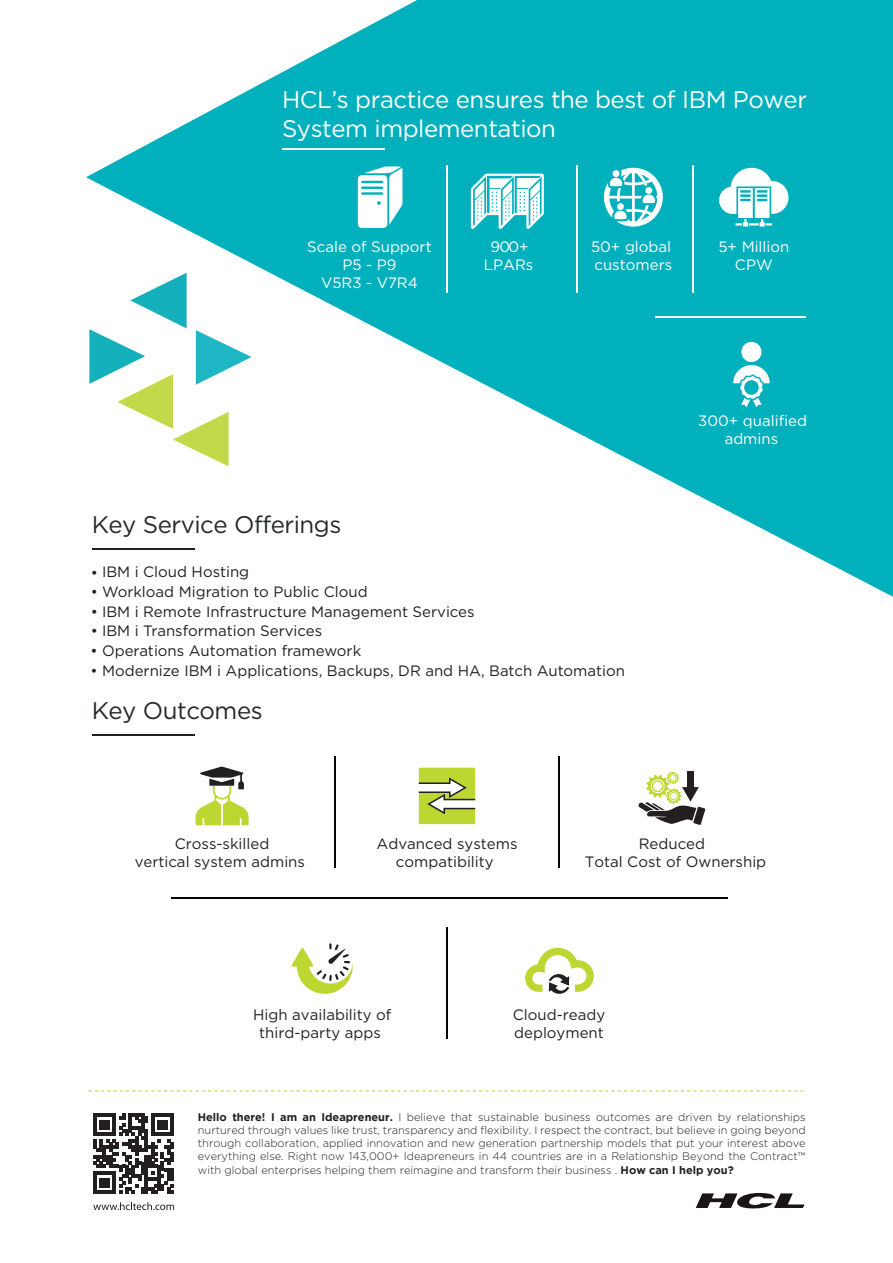
<style>
.page{position:relative;width:893px;height:1263px;background:#fff}
.page>*{position:absolute;margin:0;border:0;box-sizing:border-box;transform-origin:0 0}
.t1{font:24px/28.8px "Gotham";letter-spacing:-.02em;color:#fff}
.t2{font:24px "Gotham";letter-spacing:-.02em;color:#252927}
.t3{font:15px "Gotham";color:#231f20}
.t4{font:15px/18px "Gotham";color:#212121;text-align:center}
.t5{font:15px/18px "Gotham";color:#fff;text-align:center}
.t6{font:300 11.1px/13.2px "Gotham";color:#231f20;text-align:justify}
.s1{color:#212121}
.s2{font-weight:700}
</style>
<div class="page">
<svg style="left:86px;top:0;width:807px;height:597px;fill:#00b0bc"></svg>
<svg style="left:89px;top:273px;width:163px;height:193px"></svg>
<hr style="left:655px;top:316px;width:151px;height:1px;background:#fff">
<hr style="left:282px;top:148px;width:103px;height:1px;background:#fff">
<hr style="left:92px;top:548px;width:103px;height:2px;background:#212121">
<hr style="left:577px;top:165px;width:1px;height:128px;background:#fff">
<hr style="left:692px;top:165px;width:2px;height:128px;background:#fff">
<hr style="left:446px;top:165px;width:1px;height:128px;background:#fff">
<svg style="left:696px;top:1192px;width:108px;height:17px"></svg>
<svg style="left:93px;top:1202px;width:81px;height:8px"></svg>
<svg style="left:93px;top:1113px;width:81px;height:81px"></svg>
<svg style="left:88px;top:1090px;width:716px;height:2px"></svg>
<hr style="left:92px;top:735px;width:103px;height:1px;background:#212121">
<hr style="left:334px;top:756px;width:1px;height:112px;background:#050504">
<hr style="left:171px;top:897px;width:556px;height:1px;background:#050504">
<hr style="left:559px;top:756px;width:1px;height:112px;background:#050504">
<hr style="left:446px;top:927px;width:1px;height:112px;background:#050504">
<svg style="left:196px;top:766px;width:53px;height:59px"></svg>
<svg style="left:419px;top:768px;width:56px;height:56px"></svg>
<svg style="left:638px;top:771px;width:67px;height:54px"></svg>
<svg style="left:291px;top:943px;width:62px;height:51px"></svg>
<svg style="left:525px;top:948px;width:69px;height:46px"></svg>
<div style="left:741px;top:342px;width:20px;height:20px;background:#fff;border-radius:50%"></div>
<svg style="left:733px;top:365px;width:37px;height:42px"></svg>
<svg style="left:719px;top:168px;width:69px;height:59px"></svg>
<svg style="left:604px;top:168px;width:59px;height:59px"></svg>
<svg style="left:358px;top:166px;width:44px;height:62px"></svg>
<svg style="left:471px;top:174px;width:73px;height:55px"></svg>
<h1 class="t1" style="left:282px;top:84px;width:527px">HCL’s practice ensures the best of IBM Power<br>System implementation</h1>
<h2 class="t5" style="left:307px;top:237px;width:126px">Scale of Support<br>P5 - P9<br>V5R3 - V7R4</h2>
<h2 class="t5" style="left:484px;top:237px;width:51px">900+<br>LPARs</h2>
<h2 class="t5" style="left:591px;top:237px;width:83px;text-align:left">50+ global customers</h2>
<h2 class="t5" style="left:718px;top:237px;width:72px">5+ Million<br>CPW</h2>
<h2 class="t5" style="left:698px;top:411px;width:110px">300+ qualified admins</h2>
<h1 class="t2" style="left:92px;top:509px;width:251px">Key Service Offerings</h1>
<h2 class="t3" style="left:91px;top:562px;width:160px"><span class="s1">•</span> IBM i Cloud Hosting</h2>
<h2 class="t3" style="left:91px;top:582px;width:278px"><span class="s1">•</span> Workload Migration to Public Cloud</h2>
<h2 class="t3" style="left:91px;top:602px;width:385px"><span class="s1">•</span> IBM i Remote Infrastructure Management Services</h2>
<h2 class="t3" style="left:91px;top:621px;width:233px"><span class="s1">•</span> IBM i Transformation Services</h2>
<h2 class="t3" style="left:90px;top:641px;width:272px"><span class="s1">•</span> Operations Automation framework</h2>
<h2 class="t3" style="left:90px;top:661px;width:536px"><span class="s1">•</span> Modernize IBM i Applications, Backups, DR and HA, Batch Automation</h2>
<h1 class="t2" style="left:92px;top:695px;width:173px">Key Outcomes</h1>
<h2 class="t4" style="left:135px;top:834px;width:172px">Cross-skilled<br>vertical system admins</h2>
<h2 class="t4" style="left:377px;top:834px;width:142px">Advanced systems compatibility</h2>
<h2 class="t4" style="left:639px;top:834px;width:68px">Reduced</h2>
<h2 class="t4" style="left:585px;top:852px;width:183px">Total Cost of Ownership</h2>
<h2 class="t4" style="left:253px;top:1005px;width:140px">High availability of third-party apps</h2>
<h2 class="t4" style="left:513px;top:1005px;width:94px;text-align:left">Cloud-ready deployment</h2>
<p class="t6" style="left:198px;top:1110px;width:609px"><span class="s2">Hello there! I am an Ideapreneur.</span> I believe that sustainable business outcomes are driven by relationships nurtured through values like trust, transparency and flexibility. I respect the contract, but believe in going beyond through collaboration, applied innovation and new generation partnership models that put your interest above everything else. Right now 143,000+ Ideapreneurs in 44 countries are in a Relationship Beyond the Contract™ with global enterprises helping them reimagine and transform their business . <span class="s2">How can I help you?</span></p>
</div>
